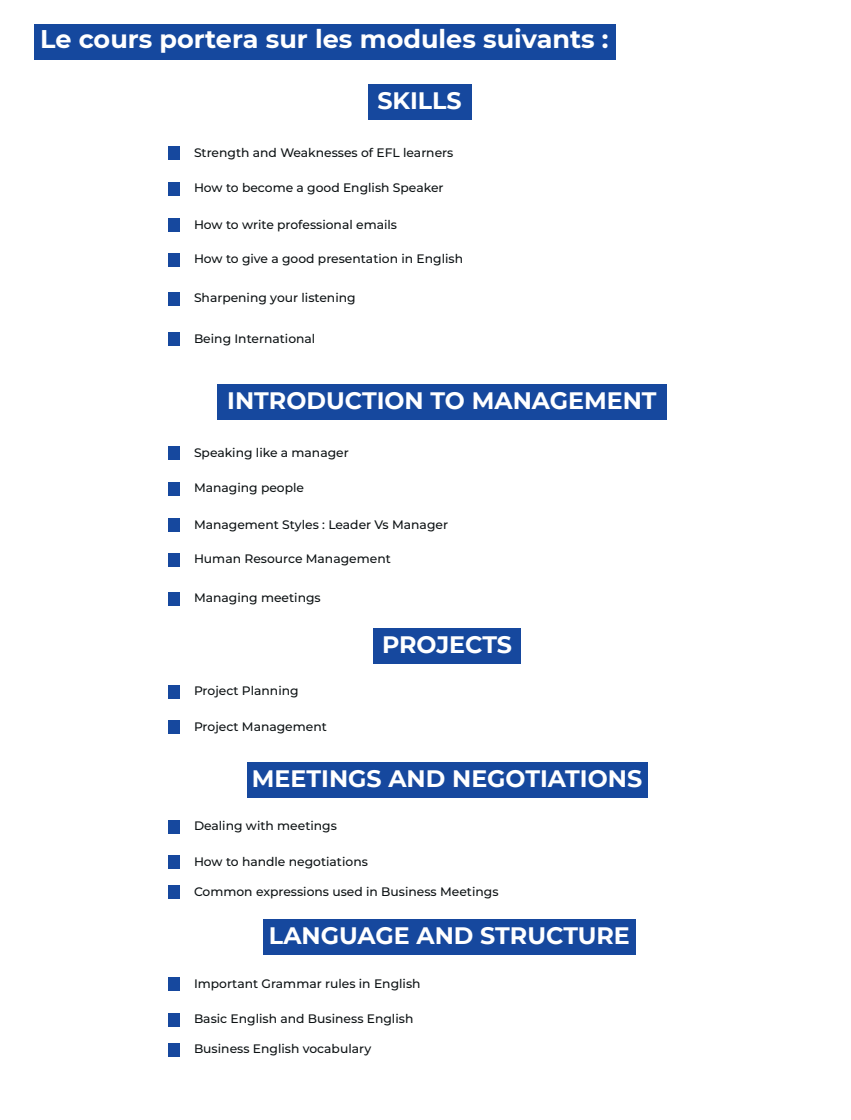
<style>
.page{position:relative;width:851px;height:1120px;background:#fff}
.page>*{position:absolute;margin:0;border:0;box-sizing:border-box;transform-origin:0 0}
.t1{font:700 25.5px "Montserrat";color:#fff}
.t2{font:700 23.7px "Montserrat";color:#fff}
.t3{font:500 12.3px "Montserrat";color:#0d1214}
</style>
<div class="page">
<div style="left:168px;top:146px;width:11px;height:14px;background:#16489e"></div>
<div style="left:168px;top:182px;width:11px;height:13px;background:#16489e"></div>
<div style="left:168px;top:219px;width:11px;height:13px;background:#16489e"></div>
<div style="left:168px;top:253px;width:11px;height:14px;background:#16489e"></div>
<div style="left:168px;top:292px;width:11px;height:14px;background:#16489e"></div>
<div style="left:168px;top:333px;width:11px;height:13px;background:#16489e"></div>
<div style="left:35px;top:24px;width:580px;height:36px;background:#15489e"></div>
<div style="left:367px;top:84px;width:104px;height:36px;background:#16489e"></div>
<div style="left:168px;top:446px;width:11px;height:14px;background:#16489e"></div>
<div style="left:168px;top:482px;width:11px;height:13px;background:#16489e"></div>
<div style="left:168px;top:519px;width:11px;height:13px;background:#16489e"></div>
<div style="left:168px;top:553px;width:11px;height:14px;background:#16489e"></div>
<div style="left:168px;top:592px;width:11px;height:14px;background:#16489e"></div>
<div style="left:168px;top:685px;width:11px;height:13px;background:#16489e"></div>
<div style="left:168px;top:720px;width:11px;height:14px;background:#16489e"></div>
<div style="left:168px;top:820px;width:11px;height:13px;background:#16489e"></div>
<div style="left:168px;top:855px;width:11px;height:14px;background:#16489e"></div>
<div style="left:168px;top:885px;width:11px;height:14px;background:#16489e"></div>
<div style="left:217px;top:384px;width:449px;height:36px;background:#16489e"></div>
<div style="left:373px;top:629px;width:148px;height:35px;background:#16489e"></div>
<div style="left:247px;top:762px;width:400px;height:36px;background:#16489e"></div>
<div style="left:168px;top:977px;width:11px;height:14px;background:#16489e"></div>
<div style="left:168px;top:1013px;width:11px;height:13px;background:#16489e"></div>
<div style="left:168px;top:1043px;width:11px;height:13px;background:#16489e"></div>
<div style="left:263px;top:920px;width:372px;height:35px;background:#16489e"></div>
<h1 class="t1" style="left:40px;top:21px;width:570px">Le cours portera sur les modules suivants :</h1>
<h2 class="t2" style="left:377px;top:83px;width:86px">SKILLS</h2>
<p class="t3" style="left:194px;top:144px;width:261px">Strength and Weaknesses of EFL learners</p>
<p class="t3" style="left:194px;top:179px;width:251px">How to become a good English Speaker</p>
<p class="t3" style="left:194px;top:216px;width:204px">How to write professional emails</p>
<p class="t3" style="left:194px;top:251px;width:270px">How to give a good presentation in English</p>
<p class="t3" style="left:194px;top:290px;width:163px">Sharpening your listening</p>
<p class="t3" style="left:194px;top:330px;width:123px">Being International</p>
<h2 class="t2" style="left:227px;top:383px;width:431px">INTRODUCTION TO MANAGEMENT</h2>
<p class="t3" style="left:194px;top:444px;width:156px">Speaking like a manager</p>
<p class="t3" style="left:194px;top:479px;width:112px">Managing people</p>
<p class="t3" style="left:194px;top:516px;width:255px">Management Styles : Leader Vs Manager</p>
<p class="t3" style="left:194px;top:551px;width:198px">Human Resource Management</p>
<p class="t3" style="left:194px;top:590px;width:128px">Managing meetings</p>
<p class="t3" style="left:194px;top:682px;width:106px">Project Planning</p>
<p class="t3" style="left:194px;top:718px;width:134px">Project Management</p>
<h2 class="t2" style="left:382px;top:628px;width:131px">PROJECTS</h2>
<h2 class="t2" style="left:252px;top:761px;width:391px">MEETINGS AND NEGOTIATIONS</h2>
<p class="t3" style="left:194px;top:817px;width:144px">Dealing with meetings</p>
<p class="t3" style="left:194px;top:853px;width:175px">How to handle negotiations</p>
<p class="t3" style="left:194px;top:883px;width:306px">Common expressions used in Business Meetings</p>
<h2 class="t2" style="left:269px;top:919px;width:362px">LANGUAGE AND STRUCTURE</h2>
<p class="t3" style="left:194px;top:975px;width:228px">Important Grammar rules in English</p>
<p class="t3" style="left:194px;top:1010px;width:221px">Basic English and Business English</p>
<p class="t3" style="left:194px;top:1040px;width:179px">Business English vocabulary</p>
</div>
